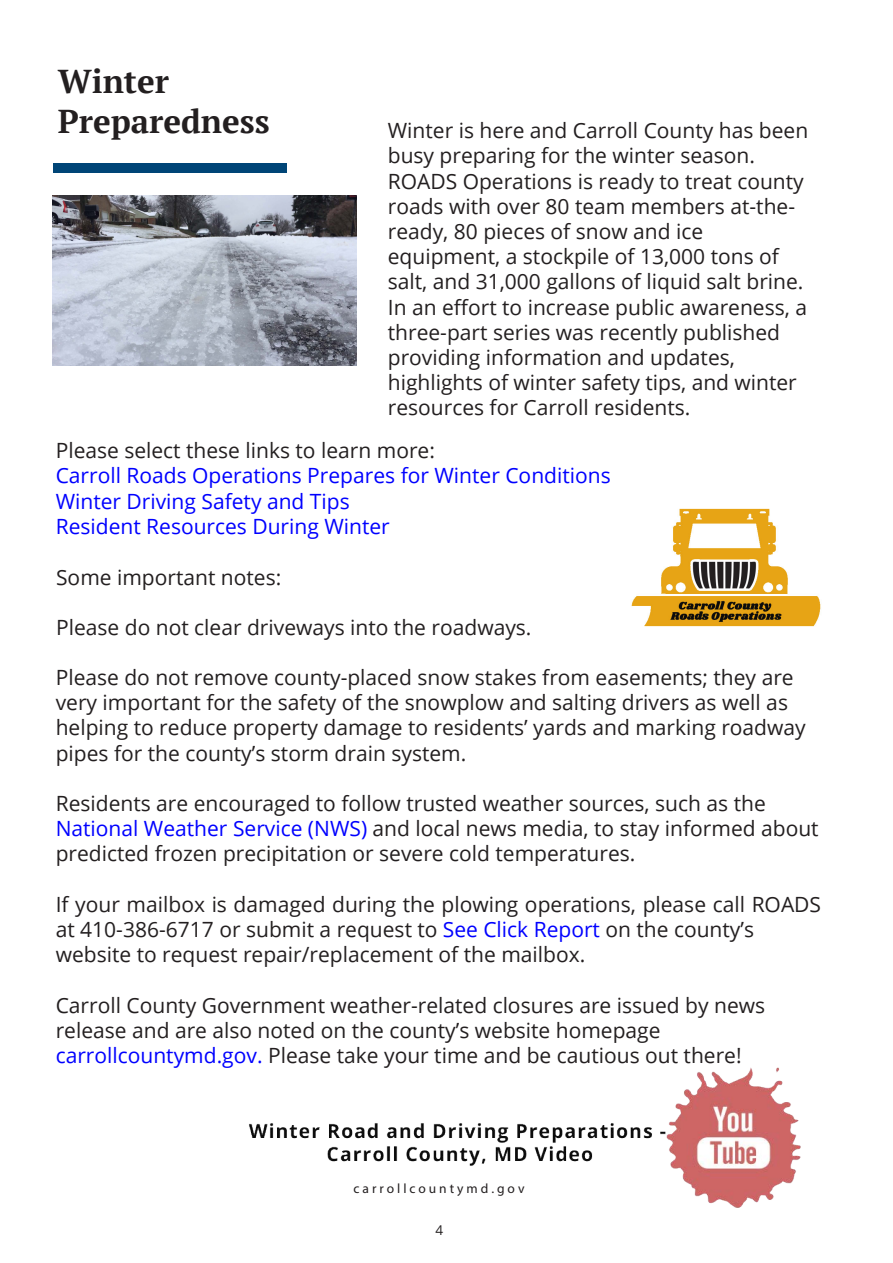
<style>
.page{position:relative;width:893px;height:1263px;background:#fff}
.page>*{position:absolute;margin:0;border:0;box-sizing:border-box;transform-origin:0 0}
.Subheadline{font:700 33px/39.6px "PT Serif";color:#231f20}
.t1{font:21px/25.2px "Open Sans";color:#231f20}
.t2{font:21px/25.2px "Open Sans";color:#00f}
.t3{font:13.5px "Myriad Pro";letter-spacing:.22em;color:#231f20}
.t4{font:13.5px "Open Sans";color:#231f20}
.s1{color:#00f}
</style>
<div class="page">
<div style="left:53px;top:163px;width:234px;height:9px;background:#004577"></div>
<img style="left:53px;top:195px;width:303px;height:171px">
<img style="left:249px;top:1067px;width:552px;height:141px">
<img style="left:631px;top:508px;width:190px;height:119px">
<p class="Subheadline" style="left:58px;top:61px;width:214px">Winter<br>Preparedness</p>
<p class="t1" style="left:388px;top:117px;width:422px">Winter is here and Carroll County has been busy preparing for the winter season.<br>ROADS Operations is ready to treat county roads with over 80 team members at-the&shy;ready, 80 pieces of snow and ice equipment, a stockpile of 13,000 tons of salt, and 31,000 gallons of liquid salt brine.<br>In an effort to increase public awareness, a three-part series was recently published providing information and updates, highlights of winter safety tips, and winter resources for Carroll residents.</p>
<p class="t1" style="left:56px;top:437px;width:381px">Please select these links to learn more:</p>
<p class="t2" style="left:56px;top:463px;width:556px">Carroll Roads Operations Prepares for Winter Conditions<br>Winter Driving Safety and Tips<br>Resident Resources During Winter</p>
<p class="t1" style="left:56px;top:564px;width:227px">Some important notes:</p>
<p class="t1" style="left:56px;top:614px;width:477px">Please do not clear driveways into the roadways.</p>
<p class="t1" style="left:56px;top:664px;width:751px">Please do not remove county-placed snow stakes from easements; they are very important for the safety of the snowplow and salting drivers as well as helping to reduce property damage to residents’ yards and marking roadway pipes for the county’s storm drain system.</p>
<p class="t1" style="left:56px;top:790px;width:764px">Residents are encouraged to follow trusted weather sources, such as the<br><span class="s1">National Weather Service (NWS)</span> and local news media, to stay informed about predicted frozen precipitation or severe cold temperatures.</p>
<p class="t1" style="left:56px;top:891px;width:767px">If your mailbox is damaged during the plowing operations, please call ROADS at 410-386-6717 or submit a request to <span class="s1">See Click Report</span> on the county’s website to request repair/replacement of the mailbox.</p>
<p class="t1" style="left:56px;top:992px;width:711px">Carroll County Government weather-related closures are issued by news release and are also noted on the county’s website homepage <span class="s1">carrollcountymd.gov.</span> Please take your time and be cautious out there!</p>
<p class="t3" style="left:353px;top:1180px;width:172px">carrollcountymd.gov</p>
<p class="t4" style="left:436px;top:1221px;width:9px">4</p>
</div>
